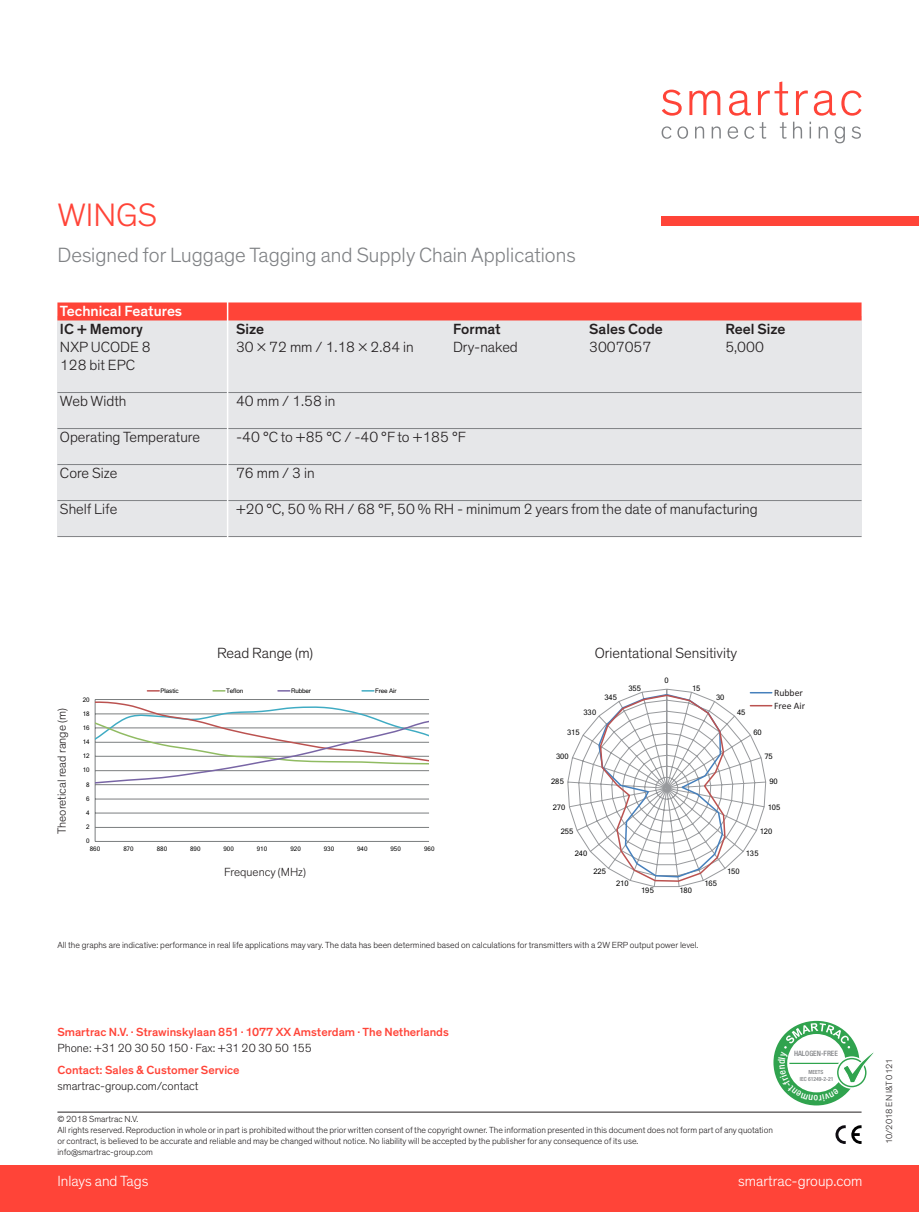
<style>
.page{position:relative;width:919px;height:1212px;background:#fff}
.page>*{position:absolute;margin:0;border:0;box-sizing:border-box;transform-origin:0 0}
._01_headline_orange{font:300 33px "Theinhardt";color:#ff4438}
._02_subline_gray{font:300 21px "Theinhardt";color:#808285}
._16_table_running_te{font:300 15px "Theinhardt";color:#231f20}
._16_table_running_te-2{font:500 15px "Theinhardt";color:#231f20}
._03_running_text_bla{font:300 15px "Theinhardt";color:#231f20}
._14_smartrac_group_c{font:300 15px "Theinhardt";color:#fff}
._15_table_headline_w{font:500 15px "Theinhardt";color:#fff}
._13_name_of_product{font:300 15px "Theinhardt";color:#fff}
._19_address_orange{font:500 12px "Theinhardt";color:#ff4438}
._20_address_black{font:300 12px "Theinhardt";color:#231f20}
._03_running_text_bla-2{font:300 12px "Theinhardt";color:#231f20}
.t1{font:9.75px/13px "Calibri";color:#231f20}
.t2{font:500 condensed 9.75px "Helvetica Neue LT Pro";color:#fff}
._21_copyright{font:300 9px/10.8px "Theinhardt";color:#231f20}
._18_table_notes{font:300 9px "Theinhardt";color:#231f20}
._22_index{font:300 9px "Theinhardt";color:#231f20}
.t3{font:7.5px "Microsoft Sans Serif";letter-spacing:-.025em;color:#000001}
.t4{font:500 condensed 7.35px "Helvetica Neue LT Pro";color:#808285}
.t5{font:6.3px "Microsoft Sans Serif";letter-spacing:-.02em;color:#000001}
.t6{font:500 condensed 5.55px/6.8px "Helvetica Neue LT Pro";color:#808285;text-align:center}
</style>
<div class="page">
<svg style="left:567px;top:688px;width:204px;height:199px"></svg>
<hr style="left:95px;top:827px;width:334px;height:1px;background:#7b7e7f">
<hr style="left:95px;top:813px;width:334px;height:1px;background:#7b7e7f">
<hr style="left:95px;top:699px;width:1px;height:142px;background:#7b7e7f">
<hr style="left:95px;top:841px;width:334px;height:1px;background:#7b7e7f">
<svg style="left:95px;top:690px;width:334px;height:114px"></svg>
<div style="left:661px;top:217px;width:257px;height:9px;background:#ff4438"></div>
<div style="left:0;top:1165px;width:918px;height:47px;background:#ff4438"></div>
<svg style="left:835px;top:1125px;width:26px;height:19px"></svg>
<div style="left:773px;top:1021px;width:86px;height:84px;background:#30a34e;border-radius:50%"></div>
<hr style="left:57px;top:1112px;width:804px;height:1px;background:#231f20">
<div style="left:57px;top:316px;width:804px;height:220px;background:#e6e7e9"></div>
<div style="left:57px;top:302px;width:804px;height:18px;background:#ff4438"></div>
<hr style="left:57px;top:392px;width:804px;height:1px;background:#808285">
<hr style="left:57px;top:428px;width:804px;height:1px;background:#808285">
<hr style="left:57px;top:464px;width:804px;height:1px;background:#808285">
<hr style="left:57px;top:500px;width:804px;height:1px;background:#808285">
<hr style="left:57px;top:536px;width:804px;height:1px;background:#808285">
<hr style="left:227px;top:302px;width:1px;height:236px;background:#fff">
<svg style="left:662px;top:90px;width:19px;height:26px"></svg>
<svg style="left:689px;top:91px;width:31px;height:24px"></svg>
<svg style="left:729px;top:91px;width:21px;height:25px"></svg>
<svg style="left:757px;top:81px;width:31px;height:35px"></svg>
<svg style="left:796px;top:90px;width:11px;height:25px"></svg>
<svg style="left:813px;top:91px;width:22px;height:25px"></svg>
<svg style="left:841px;top:91px;width:20px;height:25px"></svg>
<svg style="left:661px;top:126px;width:10px;height:13px"></svg>
<svg style="left:677px;top:126px;width:11px;height:13px"></svg>
<svg style="left:695px;top:126px;width:9px;height:12px"></svg>
<svg style="left:711px;top:126px;width:9px;height:12px"></svg>
<svg style="left:727px;top:126px;width:11px;height:13px"></svg>
<svg style="left:744px;top:122px;width:22px;height:17px"></svg>
<svg style="left:779px;top:122px;width:7px;height:17px"></svg>
<svg style="left:793px;top:122px;width:9px;height:16px"></svg>
<svg style="left:809px;top:122px;width:2px;height:16px"></svg>
<svg style="left:818px;top:126px;width:9px;height:12px"></svg>
<svg style="left:834px;top:126px;width:10px;height:17px"></svg>
<svg style="left:851px;top:126px;width:9px;height:13px"></svg>
<svg style="left:777px;top:1023px;width:97px;height:79px"></svg>
<p class="_01_headline_orange" style="left:57px;top:195px;width:101px">WINGS</p>
<p class="_02_subline_gray" style="left:57px;top:243px;width:519px">Designed for Luggage Tagging and Supply Chain Applications</p>
<p class="_15_table_headline_w" style="left:60px;top:302px;width:124px">Technical Features</p>
<p class="_16_table_running_te-2" style="left:60px;top:320px;width:84px">IC + Memory</p>
<p class="_16_table_running_te-2" style="left:236px;top:320px;width:30px">Size</p>
<p class="_16_table_running_te-2" style="left:453px;top:320px;width:49px">Format</p>
<p class="_16_table_running_te-2" style="left:589px;top:320px;width:75px">Sales Code</p>
<p class="_16_table_running_te-2" style="left:725px;top:320px;width:62px">Reel Size</p>
<p class="_16_table_running_te" style="left:60px;top:338px;width:92px">NXP UCODE 8</p>
<p class="_16_table_running_te" style="left:236px;top:338px;width:179px">30 x 72 mm / 1.18 x 2.84 in</p>
<p class="_16_table_running_te" style="left:453px;top:338px;width:66px">Dry-naked</p>
<p class="_16_table_running_te" style="left:589px;top:338px;width:63px">3007057</p>
<p class="_16_table_running_te" style="left:725px;top:338px;width:40px">5,000</p>
<p class="_16_table_running_te" style="left:60px;top:356px;width:77px">128 bit EPC</p>
<p class="_16_table_running_te" style="left:60px;top:392px;width:68px">Web Width</p>
<p class="_16_table_running_te" style="left:236px;top:392px;width:101px">40 mm / 1.58 in</p>
<p class="_16_table_running_te" style="left:60px;top:428px;width:141px">Operating Temperature</p>
<p class="_16_table_running_te" style="left:236px;top:428px;width:231px">-40 °C to +85 °C / -40 °F to +185 °F</p>
<p class="_16_table_running_te" style="left:60px;top:464px;width:59px">Core Size</p>
<p class="_16_table_running_te" style="left:236px;top:464px;width:80px">76 mm / 3 in</p>
<p class="_16_table_running_te" style="left:60px;top:500px;width:59px">Shelf Life</p>
<p class="_16_table_running_te" style="left:236px;top:500px;width:523px">+20 °C, 50 % RH / 68 °F, 50 % RH - minimum 2 years from the date of manufacturing</p>
<p class="_03_running_text_bla" style="left:217px;top:644px;width:97px">Read Range (m)</p>
<p class="_03_running_text_bla" style="left:594px;top:644px;width:144px">Orientational Sensitivity</p>
<p class="_03_running_text_bla-2" style="left:55px;top:834px;width:127px;rotate:-90deg">Theoretical read range (m)</p>
<p class="t5" style="left:83px;top:696px;width:8px">20</p>
<p class="t5" style="left:83px;top:710px;width:8px">18</p>
<p class="t5" style="left:83px;top:724px;width:8px">16</p>
<p class="t5" style="left:83px;top:738px;width:8px">14</p>
<p class="t5" style="left:83px;top:752px;width:8px">12</p>
<p class="t5" style="left:83px;top:767px;width:8px">10</p>
<p class="t5" style="left:86px;top:781px;width:5px">8</p>
<p class="t5" style="left:86px;top:795px;width:5px">6</p>
<p class="t5" style="left:86px;top:809px;width:5px">4</p>
<p class="t5" style="left:86px;top:823px;width:5px">2</p>
<p class="t5" style="left:86px;top:837px;width:5px">0</p>
<p class="t5" style="left:160px;top:687px;width:20px">Plastic</p>
<p class="t5" style="left:226px;top:687px;width:19px">Teflon</p>
<p class="t5" style="left:291px;top:687px;width:21px">Rubber</p>
<p class="t5" style="left:375px;top:687px;width:23px">Free Air</p>
<p class="t5" style="left:90px;top:845px;width:12px">860</p>
<p class="t5" style="left:123px;top:845px;width:12px">870</p>
<p class="t5" style="left:157px;top:845px;width:12px">880</p>
<p class="t5" style="left:190px;top:845px;width:12px">890</p>
<p class="t5" style="left:223px;top:845px;width:12px">900</p>
<p class="t5" style="left:257px;top:845px;width:12px">910</p>
<p class="t5" style="left:290px;top:845px;width:12px">920</p>
<p class="t5" style="left:324px;top:845px;width:12px">930</p>
<p class="t5" style="left:357px;top:845px;width:12px">940</p>
<p class="t5" style="left:390px;top:845px;width:12px">950</p>
<p class="t5" style="left:424px;top:845px;width:12px">960</p>
<p class="_03_running_text_bla-2" style="left:224px;top:864px;width:83px">Frequency (MHz)</p>
<p class="t3" style="left:583px;top:708px;width:14px">330</p>
<p class="t3" style="left:567px;top:728px;width:14px">315</p>
<p class="t3" style="left:556px;top:751px;width:14px">300</p>
<p class="t3" style="left:551px;top:777px;width:14px">285</p>
<p class="t3" style="left:553px;top:803px;width:14px">270</p>
<p class="t3" style="left:560px;top:827px;width:14px">255</p>
<p class="t3" style="left:574px;top:849px;width:14px">240</p>
<p class="t3" style="left:604px;top:693px;width:14px">345</p>
<p class="t3" style="left:593px;top:867px;width:14px">225</p>
<p class="t3" style="left:628px;top:684px;width:14px">355</p>
<p class="t3" style="left:664px;top:676px;width:6px">0</p>
<p class="t3" style="left:692px;top:684px;width:10px">15</p>
<p class="t3" style="left:716px;top:693px;width:10px">30</p>
<p class="t3" style="left:737px;top:708px;width:10px">45</p>
<p class="t3" style="left:753px;top:728px;width:10px">60</p>
<p class="t1" style="left:774px;top:686px;width:33px">Rubber<br>Free Air</p>
<p class="t3" style="left:764px;top:751px;width:10px">75</p>
<p class="t3" style="left:769px;top:777px;width:10px">90</p>
<p class="t3" style="left:767px;top:803px;width:14px">105</p>
<p class="t3" style="left:759px;top:827px;width:14px">120</p>
<p class="t3" style="left:746px;top:849px;width:14px">135</p>
<p class="t3" style="left:727px;top:867px;width:14px">150</p>
<p class="t3" style="left:616px;top:879px;width:14px">210</p>
<p class="t3" style="left:641px;top:886px;width:14px">195</p>
<p class="t3" style="left:679px;top:886px;width:14px">180</p>
<p class="t3" style="left:704px;top:879px;width:14px">165</p>
<p class="_18_table_notes" style="left:57px;top:940px;width:642px">All the graphs are indicative: performance in real life applications may vary. The data has been determined based on calculations for transmitters with a 2W ERP output power level.</p>
<p class="_19_address_orange" style="left:57px;top:1025px;width:393px">Smartrac N.V. . Strawinskylaan 851 . 1077 XX Amsterdam . The Netherlands</p>
<p class="_20_address_black" style="left:57px;top:1041px;width:256px">Phone: +31 20 30 50 150 . Fax: +31 20 30 50 155</p>
<p class="_19_address_orange" style="left:57px;top:1063px;width:184px">Contact: Sales &amp; Customer Service</p>
<p class="_20_address_black" style="left:57px;top:1079px;width:143px">smartrac-group.com/contact</p>
<p class="_21_copyright" style="left:57px;top:1114px;width:82px">© 2018 Smartrac N.V.</p>
<p class="_21_copyright" style="left:57px;top:1125px;width:716px">All rights reserved. Reproduction in whole or in part is prohibited without the prior written consent of the copyright owner. The information presented in this document does not form part of any quotation or contract, is believed to be accurate and reliable and may be changed without notice. No liability will be accepted by the publisher for any consequence of its use.</p>
<p class="_21_copyright" style="left:57px;top:1146px;width:97px">info@smartrac-group.com</p>
<p class="t4" style="left:794px;top:1049px;width:45px">HALOGEN-FREE</p>
<p class="t6" style="left:799px;top:1069px;width:35px">MEETS<br>IEC 61249-2-21</p>
<p class="t2" style="left:818px;top:1104px;width:6px;rotate:-180deg">o</p>
<p class="_13_name_of_product" style="left:57px;top:1172px;width:92px">Inlays and Tags</p>
<p class="_14_smartrac_group_c" style="left:738px;top:1172px;width:126px">smartrac-group.com</p>
<p class="_22_index" style="left:883px;top:1144px;width:87px;rotate:-90deg">10/2018 EN I&amp;T 0121</p>
</div>
